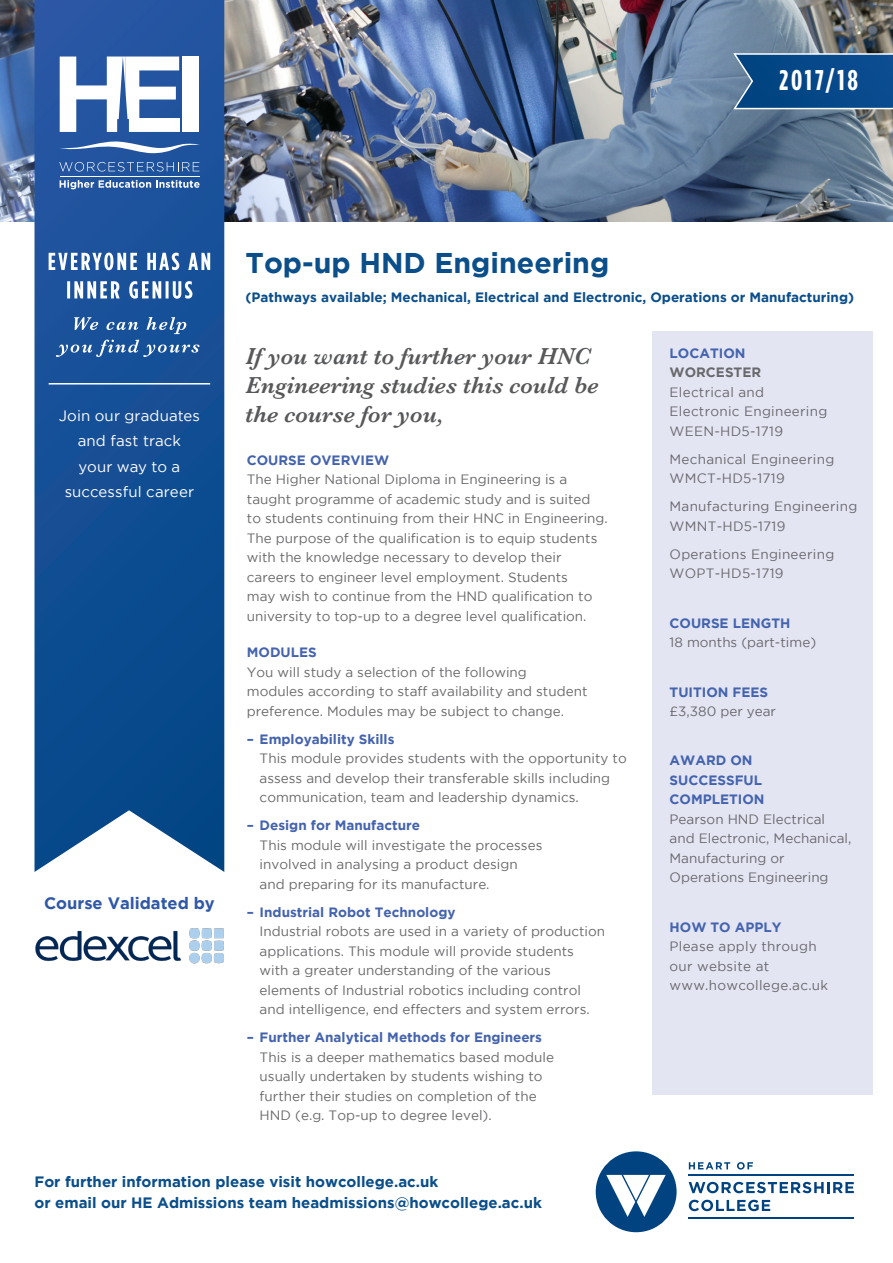
<style>
.page{position:relative;width:893px;height:1263px;background:#fff}
.page>*{position:absolute;margin:0;border:0;box-sizing:border-box;transform-origin:0 0}
.Heading_1{font:700 28.5px "Gotham";color:#0a4e8a}
.t1{font:700 28.5px "Gotham Condensed";letter-spacing:.1em;color:#fff}
.Intro_Para{font:italic 600 24px/28.8px "Baskerville";color:#57585a}
.t2{font:700 16.5px "Gotham";color:#3058a7}
.t3{font:700 15px/21px "Gotham";color:#0a4e8a}
.t4{font:15px/25.5px "Gotham";letter-spacing:.01em;color:#fff;text-align:center}
.Module_Des{font:13.5px/19.5px "Gotham";color:#69696c}
.Body{font:13.5px/19.5px "Gotham";color:#69696c}
.Body-2{font:13.5px/19.5px "Gotham";letter-spacing:.02em;color:#69696c}
.Heading_2{font:700 13.5px/19.5px "Gotham";color:#4463ae}
.Heading_1-2{font:700 13.5px "Gotham";color:#0a4e8a}
.SIDE_HEADING{font:700 13.5px "Gotham";color:#4463ae}
.s1{font-weight:700}
</style>
<div class="page">
<div style="left:653px;top:331px;width:220px;height:763px;background:#e3e5f3"></div>
<img style="left:0;top:0;width:893px;height:221px">
<img style="left:35px;top:928px;width:189px;height:36px">
<svg style="left:596px;top:1151px;width:81px;height:81px"></svg>
<svg style="left:689px;top:1162px;width:41px;height:7px"></svg>
<svg style="left:737px;top:1162px;width:16px;height:7px"></svg>
<svg style="left:689px;top:1182px;width:165px;height:11px"></svg>
<svg style="left:689px;top:1200px;width:81px;height:11px"></svg>
<hr style="left:688px;top:1174px;width:166px;height:1px;background:#004380">
<hr style="left:688px;top:1218px;width:166px;height:1px;background:#004380">
<svg style="left:35px;top:0;width:189px;height:872px;background:#1d5598"></svg>
<div style="left:183px;top:57px;width:16px;height:75px;background:#fff"></div>
<svg style="left:60px;top:141px;width:139px;height:12px"></svg>
<svg style="left:60px;top:57px;width:120px;height:75px"></svg>
<hr style="left:60px;top:176px;width:139px;height:1px;background:#fff">
<svg style="left:59px;top:162px;width:140px;height:10px"></svg>
<svg style="left:60px;top:180px;width:140px;height:9px"></svg>
<svg style="left:67px;top:281px;width:125px;height:18px"></svg>
<svg style="left:49px;top:253px;width:161px;height:17px"></svg>
<svg style="left:56px;top:340px;width:144px;height:17px;background:#4170aa"></svg>
<svg style="left:74px;top:317px;width:112px;height:17px;background:#4674ad"></svg>
<hr style="left:49px;top:383px;width:161px;height:1px;background:#fff">
<svg style="left:732px;top:52px;width:161px;height:58px;background:#1e5891"></svg>
<h1 class="t1" style="left:779px;top:64px;width:80px">2017/18</h1>
<p class="Heading_1" style="left:246px;top:247px;width:365px">Top-up HND Engineering</p>
<p class="Heading_1-2" style="left:246px;top:289px;width:610px">(Pathways available; Mechanical, Electrical and Electronic, Operations or Manufacturing)</p>
<p class="Intro_Para" style="left:246px;top:342px;width:355px">If you want to further your HNC<br>Engineering studies this could be</p>
<p class="t4" style="left:59px;top:403px;width:143px">Join our graduates</p>
<p class="Intro_Para" style="left:246px;top:400px;width:199px">the course for you,</p>
<p class="t4" style="left:65px;top:428px;width:131px">and fast track your way to a successful career</p>
<p class="Heading_2" style="left:247px;top:450px;width:144px">COURSE OVERVIEW</p>
<p class="Body" style="left:247px;top:470px;width:362px">The Higher National Diploma in Engineering is a taught programme of academic study and is suited to students continuing from their HNC in Engineering.<br>The purpose of the qualification is to equip students with the knowledge necessary to develop their careers to engineer level employment. Students<br>may wish to continue from the HND qualification to university to top-up to a degree level qualification.</p>
<p class="Heading_2" style="left:247px;top:642px;width:71px">MODULES</p>
<p class="Body" style="left:247px;top:662px;width:342px">You will study a selection of the following<br>modules according to staff availability and student preference. Modules may be subject to change.</p>
<p class="Heading_2" style="left:247px;top:729px;width:149px">– Employability Skills</p>
<p class="Module_Des" style="left:260px;top:749px;width:369px">This module provides students with the opportunity to assess and develop their transferable skills including communication, team and leadership dynamics.</p>
<p class="Heading_2" style="left:247px;top:815px;width:175px">– Design for Manufacture</p>
<p class="Module_Des" style="left:260px;top:835px;width:284px">This module will investigate the processes involved in analysing a product design and preparing for its manufacture.</p>
<p class="Heading_2" style="left:247px;top:902px;width:210px">– Industrial Robot Technology</p>
<p class="Module_Des" style="left:260px;top:922px;width:347px">Industrial robots are used in a variety of production applications. This module will provide students with a greater understanding of the various elements of Industrial robotics including control and intelligence, end effecters and system errors.</p>
<p class="Heading_2" style="left:247px;top:1027px;width:297px">– Further Analytical Methods for Engineers</p>
<p class="Module_Des" style="left:260px;top:1047px;width:296px">This is a deeper mathematics based module usually undertaken by students wishing to further their studies on completion of the HND (e.g. Top-up to degree level).</p>
<p class="t2" style="left:44px;top:894px;width:172px">Course Validated by</p>
<p class="t3" style="left:35px;top:1170px;width:509px">For further information please visit howcollege.ac.uk<br>or email our HE Admissions team headmissions@howcollege.ac.uk</p>
<p class="Heading_2" style="left:670px;top:343px;width:77px">LOCATION</p>
<p class="Body-2" style="left:670px;top:363px;width:159px"><span class="s1">WORCESTER<br></span>Electrical and<br>Electronic Engineering<br>WEEN-HD5-1719</p>
<p class="Body-2" style="left:670px;top:449px;width:166px">Mechanical Engineering<br>WMCT-HD5-1719</p>
<p class="Body-2" style="left:670px;top:497px;width:189px">Manufacturing Engineering<br>WMNT-HD5-1719</p>
<p class="Body-2" style="left:670px;top:544px;width:166px">Operations Engineering<br>WOPT-HD5-1719</p>
<p class="SIDE_HEADING" style="left:670px;top:615px;width:122px">COURSE LENGTH</p>
<p class="Body" style="left:670px;top:632px;width:148px">18 months (part-time)</p>
<p class="Heading_2" style="left:670px;top:682px;width:100px">TUITION FEES</p>
<p class="Body" style="left:670px;top:701px;width:108px">£3,380 per year</p>
<p class="Heading_2" style="left:670px;top:750px;width:96px">AWARD ON<br>SUCCESSFUL<br>COMPLETION</p>
<p class="Body" style="left:670px;top:809px;width:183px">Pearson HND Electrical and Electronic, Mechanical,<br>Manufacturing or<br>Operations Engineering</p>
<p class="SIDE_HEADING" style="left:670px;top:919px;width:113px">HOW TO APPLY</p>
<p class="Body-2" style="left:670px;top:936px;width:160px">Please apply through our website at www.howcollege.ac.uk</p>
</div>
